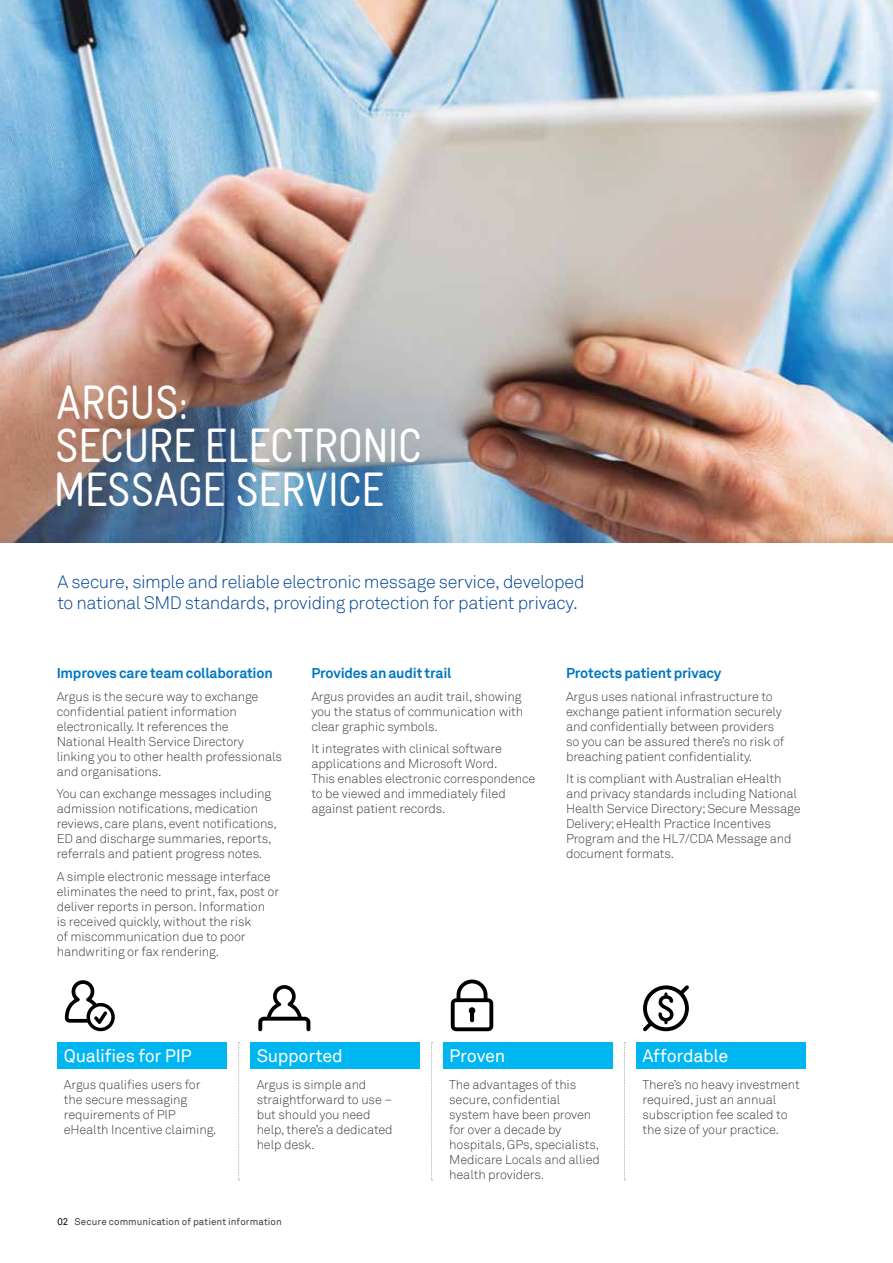
<style>
.page{position:relative;width:893px;height:1263px;background:#fff}
.page>*{position:absolute;margin:0;border:0;box-sizing:border-box;transform-origin:0 0}
.t1{font:48px/43.5px "Gravur Cond Pro Reg R Cone";letter-spacing:-.04em;color:#fff}
.t2{font:300 18px/21px "Akkurat";letter-spacing:-.02em;color:#034694}
.t3{font:18px "Akkurat";letter-spacing:-.02em;color:#fff}
.t4{font:700 14.25px "Akkurat";letter-spacing:-.015em;color:#0077c1}
.t5{font:300 12.75px/15px "Akkurat";letter-spacing:-.01em;color:#414042}
.t6{font:9.75px "Akkurat";letter-spacing:.01em;color:#414042}
.s1{color:#000}
</style>
<div class="page">
<img style="left:0;top:0;width:893px;height:542px">
<div style="left:0;top:253px;width:536px;height:289px;background:#000;opacity:.75"></div>
<div style="left:57px;top:1042px;width:170px;height:27px;background:#00b6f1"></div>
<div style="left:250px;top:1042px;width:170px;height:27px;background:#00b6f1"></div>
<div style="left:443px;top:1042px;width:170px;height:27px;background:#00b6f1"></div>
<div style="left:636px;top:1042px;width:170px;height:27px;background:#00b6f1"></div>
<svg style="left:258px;top:985px;width:52px;height:46px"></svg>
<svg style="left:65px;top:980px;width:50px;height:51px"></svg>
<svg style="left:643px;top:985px;width:46px;height:46px"></svg>
<svg style="left:238px;top:1042px;width:2px;height:138px"></svg>
<svg style="left:431px;top:1042px;width:2px;height:138px"></svg>
<svg style="left:624px;top:1042px;width:1px;height:138px"></svg>
<svg style="left:451px;top:979px;width:42px;height:52px"></svg>
<h1 class="t1" style="left:53px;top:377px;width:371px">ARGUS:<br>SECURE ELECTRONIC<br>MESSAGE SERVICE</h1>
<h2 class="t2" style="left:57px;top:572px;width:529px">A secure, simple and reliable electronic message service, developed to national SMD standards, providing protection for patient privacy.</h2>
<p class="t4" style="left:57px;top:664px;width:218px">Improves care team collaboration</p>
<p class="t5" style="left:57px;top:689px;width:227px">Argus is the secure way to exchange confidential patient information electronically. It references the<br>National Health Service Directory linking you to other health professionals and organisations.</p>
<p class="t5" style="left:57px;top:786px;width:222px">You can exchange messages including admission notifications, medication reviews, care plans, event notifications, ED and discharge summaries, reports, referrals and patient progress notes.</p>
<p class="t5" style="left:57px;top:869px;width:224px">A simple electronic message interface eliminates the need to print, fax, post or deliver reports in person. Information<br>is received quickly, without the risk<br>of miscommunication due to poor handwriting or fax rendering.</p>
<p class="t4" style="left:311px;top:664px;width:142px">Provides an audit trail</p>
<p class="t5" style="left:311px;top:689px;width:213px">Argus provides an audit trail, showing you the status of communication with clear graphic symbols.</p>
<p class="t5" style="left:311px;top:741px;width:226px">It integrates with clinical software applications and Microsoft Word.<br>This enables electronic correspondence to be viewed and immediately filed against patient records.</p>
<p class="t4" style="left:566px;top:664px;width:157px">Protects patient privacy</p>
<p class="t5" style="left:566px;top:689px;width:220px">Argus uses national infrastructure to exchange patient information securely and confidentially between providers so you can be assured there’s no risk of breaching patient confidentiality.</p>
<p class="t5" style="left:566px;top:771px;width:236px">It is compliant with Australian eHealth and privacy standards including National Health Service Directory; Secure Message Delivery; eHealth Practice Incentives Program and the HL7/CDA Message and document formats.</p>
<h2 class="t3" style="left:64px;top:1045px;width:129px">Qualifies for PIP</h2>
<p class="t5" style="left:64px;top:1078px;width:154px">Argus qualifies users for the secure messaging requirements of PIP eHealth Incentive claiming.</p>
<h2 class="t3" style="left:257px;top:1045px;width:88px">Supported</h2>
<p class="t5" style="left:257px;top:1078px;width:137px">Argus is simple and straightforward to use – but should you need help, there’s a dedicated help desk.</p>
<p class="t6" style="left:57px;top:1215px;width:226px"><span class="s1">02</span> Secure communication of patient information</p>
<h2 class="t3" style="left:449px;top:1045px;width:57px">Proven</h2>
<p class="t5" style="left:449px;top:1078px;width:152px">The advantages of this secure, confidential system have been proven for over a decade by hospitals, GPs, specialists,<br>Medicare Locals and allied health providers.</p>
<h2 class="t3" style="left:642px;top:1045px;width:87px">Affordable</h2>
<p class="t5" style="left:642px;top:1078px;width:159px">There’s no heavy investment required, just an annual subscription fee scaled to the size of your practice.</p>
</div>
